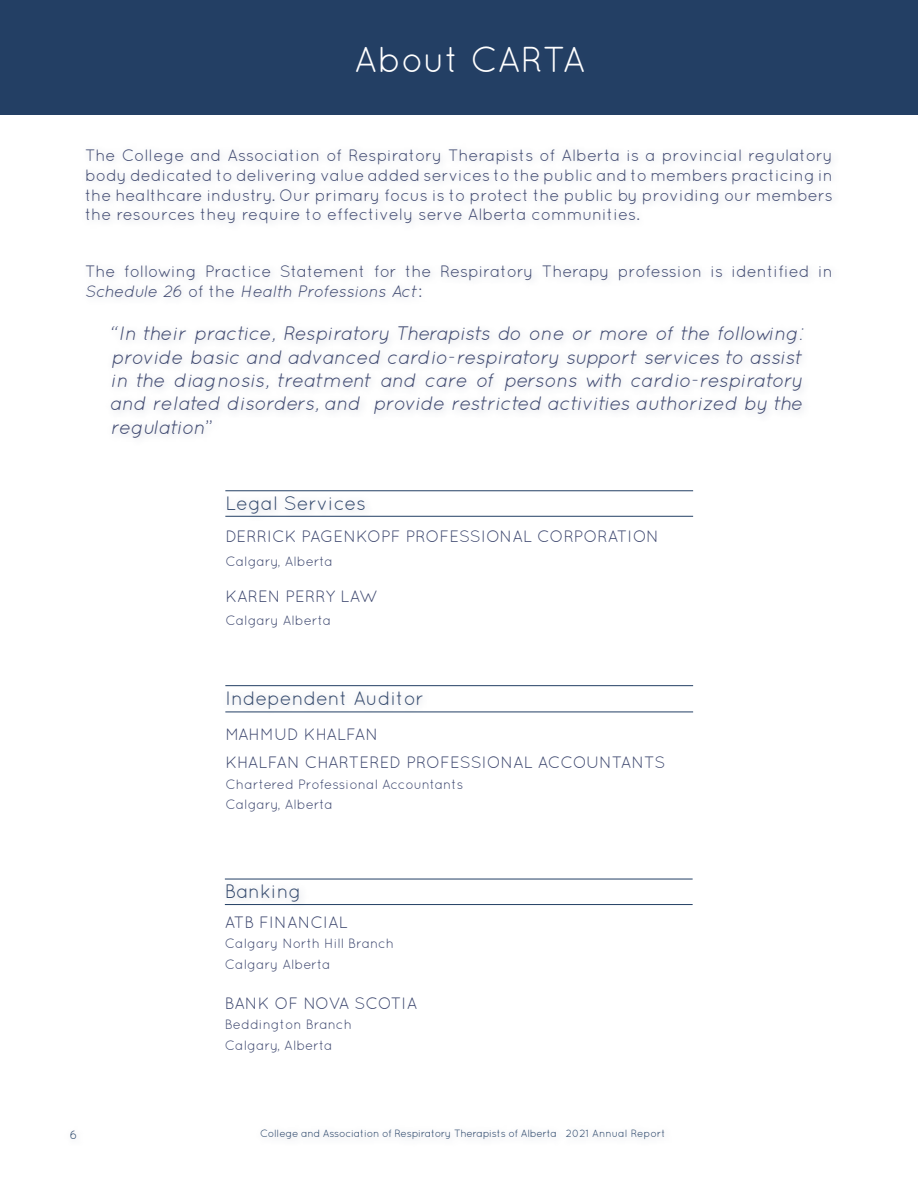
<style>
.page{position:relative;width:918px;height:1188px;background:#fff}
.page>*{position:absolute;margin:0;border:0;box-sizing:border-box;transform-origin:0 0}
.t1{font:36px "Quicksand";letter-spacing:-.01em;color:#fff}
.t2{font:italic 19.5px/23.4px "Quicksand";color:#3f4970;text-align:justify}
.t3{font:19.5px "Quicksand";color:#364b6e}
.t4{font:16.5px/19.8px "Quicksand";color:#3f4970}
.t5{font:13.5px/20.5px "Quicksand";color:#3f4970}
.t6{font:12px "Quicksand";color:#233f64}
.t7{font:10.5px "Quicksand";letter-spacing:-.025em;color:#233f64}
.s1{font-style:italic}
.s2{font-style:normal}
</style>
<div class="page">
<div style="left:0;top:0;width:918px;height:115px;background:#233f64"></div>
<div style="left:221px;top:490px;width:153px;height:33px;background:#3f4970;opacity:.27"></div>
<hr style="left:225px;top:490px;width:468px;height:1px;background:#233f64">
<hr style="left:225px;top:516px;width:468px;height:1px;background:#233f64">
<hr style="left:225px;top:685px;width:468px;height:1px;background:#233f64">
<div style="left:221px;top:686px;width:210px;height:31px;background:#fbfbfc"></div>
<hr style="left:225px;top:712px;width:468px;height:1px;background:#233f64">
<div style="left:220px;top:878px;width:88px;height:33px;background:#fbfbfc"></div>
<hr style="left:225px;top:879px;width:468px;height:1px;background:#233f64">
<hr style="left:225px;top:904px;width:468px;height:1px;background:#233f64">
<h1 class="t1" style="left:354px;top:39px;width:233px">About CARTA</h1>
<p class="t4" style="left:85px;top:145px;width:750px;text-align:justify">The College and Association of Respiratory Therapists of Alberta is a provincial regulatory body dedicated to delivering value added services to the public and to members practicing in the healthcare industry. Our primary focus is to protect the public by providing our members the resources they require to effectively serve Alberta communities.</p>
<p class="t4" style="left:85px;top:261px;width:749px">The following Practice Statement for the Respiratory Therapy profession is identified in<br><span class="s1">Schedule 26</span> of the <span class="s1">Health Professions Act</span>:</p>
<p class="t2" style="left:111px;top:322px;width:694px">“In their practice, Respiratory Therapists do one or more of the following: provide basic and advanced cardio-respiratory support services to assist in the diagnosis, treatment and care of persons with cardio-respiratory and related disorders, and provide restricted activities authorized by the regulation<span class="s2">”</span></p>
<p class="t3" style="left:225px;top:492px;width:142px">Legal Services</p>
<p class="t4" style="left:225px;top:527px;width:435px">DERRICK PAGENKOPF PROFESSIONAL CORPORATION</p>
<p class="t5" style="left:225px;top:551px;width:109px">Calgary, Alberta</p>
<p class="t4" style="left:225px;top:586px;width:153px">KAREN PERRY LAW</p>
<p class="t5" style="left:225px;top:610px;width:107px">Calgary Alberta</p>
<p class="t3" style="left:225px;top:687px;width:200px">Independent Auditor</p>
<p class="t4" style="left:225px;top:720px;width:442px;line-height:28.3px">MAHMUD KHALFAN<br>KHALFAN CHARTERED PROFESSIONAL ACCOUNTANTS</p>
<p class="t5" style="left:225px;top:774px;width:240px">Chartered Professional Accountants<br>Calgary, Alberta</p>
<p class="t3" style="left:225px;top:880px;width:78px">Banking</p>
<p class="t4" style="left:225px;top:912px;width:125px">ATB FINANCIAL</p>
<p class="t5" style="left:225px;top:933px;width:171px">Calgary North Hill Branch<br>Calgary Alberta</p>
<p class="t4" style="left:225px;top:993px;width:194px">BANK OF NOVA SCOTIA</p>
<p class="t5" style="left:225px;top:1014px;width:129px">Beddington Branch<br>Calgary, Alberta</p>
<p class="t6" style="left:70px;top:1128px;width:9px">6</p>
<p class="t7" style="left:260px;top:1127px;width:407px">College and Association of Respiratory Therapists of Alberta 2021 Annual Report</p>
</div>
